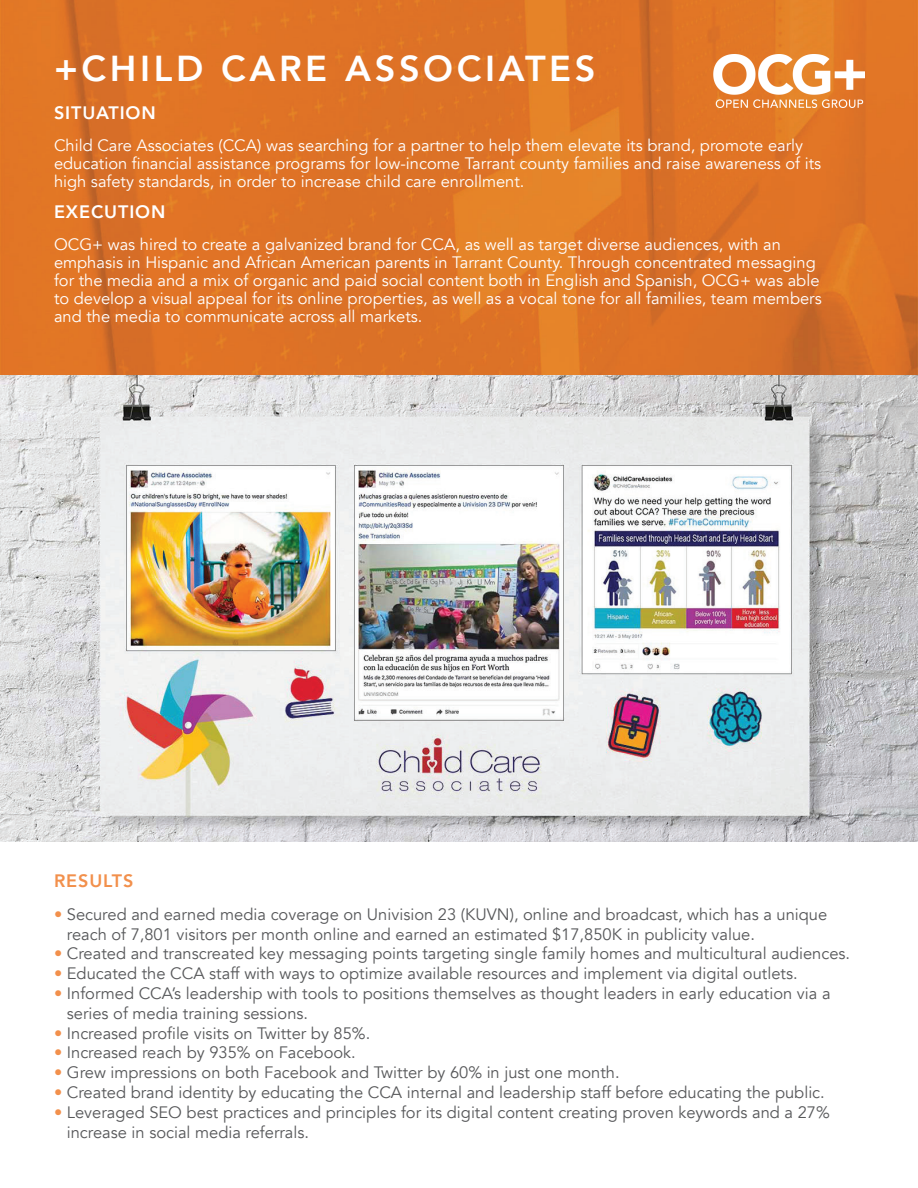
<style>
.page{position:relative;width:918px;height:1188px;background:#fff}
.page>*{position:absolute;margin:0;border:0;box-sizing:border-box;transform-origin:0 0}
.t1{font:800 36px "Avenir";letter-spacing:.1em;color:#fff}
.t2{font:800 18px "Avenir";letter-spacing:.05em;color:#fff}
.t3{font:800 18px "Avenir";letter-spacing:.05em;color:#f2904c}
.t4{font:16.5px/19.8px "Avenir";color:#57585a}
.t5{font:16.5px/18px "Avenir";color:#fff}
.s1{color:#f2904c}
</style>
<div class="page">
<img style="left:0;top:0;width:918px;height:842px">
<img style="left:713px;top:54px;width:151px;height:54px">
<h1 class="t1" style="left:54px;top:40px;width:543px">+CHILD CARE ASSOCIATES</h1>
<p class="t2" style="left:54px;top:99px;width:103px">SITUATION</p>
<p class="t5" style="left:54px;top:136px;width:769px">Child Care Associates (CCA) was searching for a partner to help them elevate its brand, promote early education financial assistance programs for low-income Tarrant county families and raise awareness of its high safety standards, in order to increase child care enrollment.</p>
<p class="t2" style="left:54px;top:198px;width:113px">EXECUTION</p>
<p class="t5" style="left:54px;top:235px;width:769px">OCG+ was hired to create a galvanized brand for CCA, as well as target diverse audiences, with an emphasis in Hispanic and African American parents in Tarrant County. Through concentrated messaging for the media and a mix of organic and paid social content both in English and Spanish, OCG+ was able to develop a visual appeal for its online properties, as well as a vocal tone for all families, team members and the media to communicate across all markets.</p>
<p class="t3" style="left:54px;top:866px;width:81px">RESULTS</p>
<p class="t4" style="left:67px;top:905px;width:762px;text-indent:-13px"><span class="s1">•</span> Secured and earned media coverage on Univision 23 (KUVN), online and broadcast, which has a unique reach of 7,801 visitors per month online and earned an estimated $17,850K in publicity value.</p>
<p class="t4" style="left:54px;top:944px;width:798px"><span class="s1">•</span> Created and transcreated key messaging points targeting single family homes and multicultural audiences.</p>
<p class="t4" style="left:54px;top:964px;width:745px"><span class="s1">•</span> Educated the CCA staff with ways to optimize available resources and implement via digital outlets.</p>
<p class="t4" style="left:67px;top:984px;width:765px;text-indent:-13px"><span class="s1">•</span> Informed CCA’s leadership with tools to positions themselves as thought leaders in early education via a series of media training sessions.</p>
<p class="t4" style="left:54px;top:1023px;width:318px"><span class="s1">•</span> Increased profile visits on Twitter by 85%.</p>
<p class="t4" style="left:54px;top:1043px;width:303px"><span class="s1">•</span> Increased reach by 935% on Facebook.</p>
<p class="t4" style="left:54px;top:1063px;width:567px"><span class="s1">•</span> Grew impressions on both Facebook and Twitter by 60% in just one month.</p>
<p class="t4" style="left:54px;top:1083px;width:772px"><span class="s1">•</span> Created brand identity by educating the CCA internal and leadership staff before educating the public.</p>
<p class="t4" style="left:67px;top:1103px;width:764px;text-indent:-13px"><span class="s1">•</span> Leveraged SEO best practices and principles for its digital content creating proven keywords and a 27% increase in social media referrals.</p>
</div>
